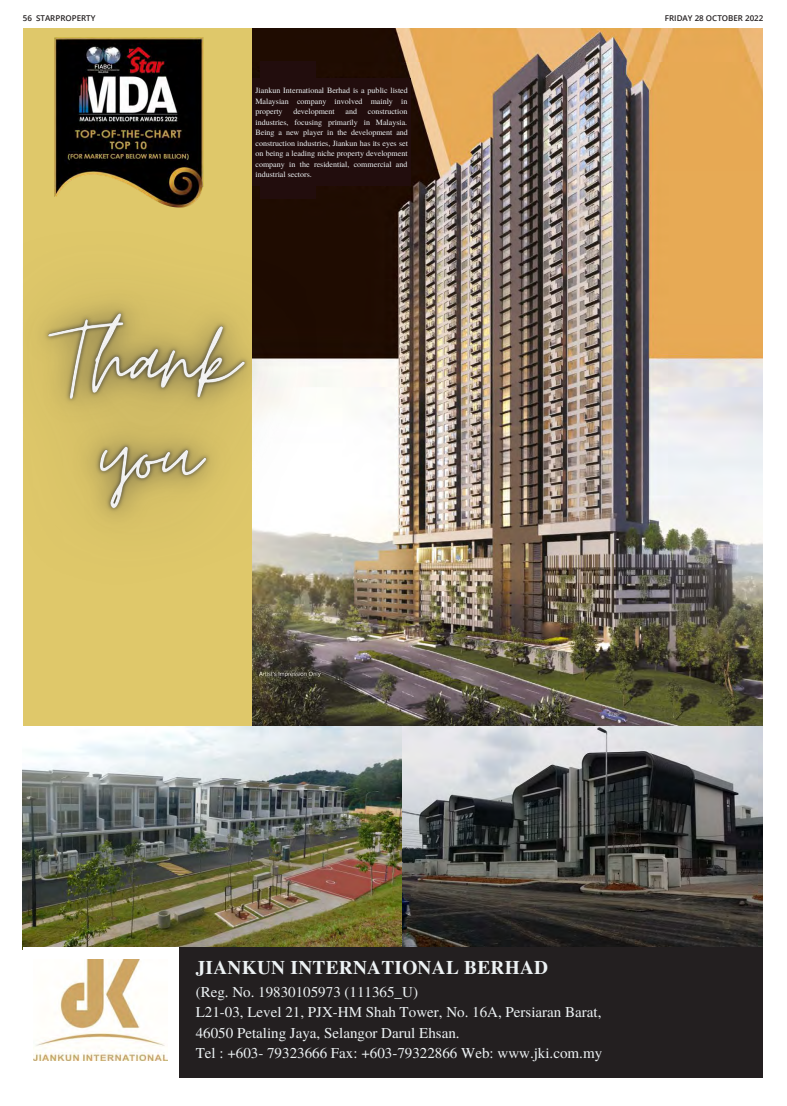
<style>
.page{position:relative;width:787px;height:1106px;background:#fff}
.page>*{position:absolute;margin:0;border:0;box-sizing:border-box;transform-origin:0 0}
.t1{font:700 19.3px "Te X Gyre Termes";letter-spacing:.015em;color:#edf2f4}
.t2{font:15px/20.3px "Te X Gyre Termes";color:#edf2f4}
.t3{font:8px/10.5px "Te X Gyre Termes";color:#edf2f4;text-align:justify}
.t4{font:600 8px "Open Sans";color:#231f20}
</style>
<div class="page">
<div style="left:23px;top:29px;width:739px;height:1048px;background:#dfc86a"></div>
<img style="left:252px;top:29px;width:510px;height:697px">
<img style="left:23px;top:726px;width:739px;height:220px">
<div style="left:23px;top:946px;width:739px;height:131px;background:#231f20"></div>
<img style="left:54px;top:37px;width:150px;height:97px">
<div style="left:23px;top:946px;width:155px;height:131px;background:#fff"></div>
<img style="left:33px;top:959px;width:135px;height:101px">
<img style="left:39px;top:134px;width:360px;height:551px">
<div style="left:260px;top:61px;width:56px;height:137px;background:#220d0d"></div>
<div style="left:252px;top:78px;width:159px;height:108px;background:#220d0d"></div>
<p class="t4" style="left:23px;top:12px;width:74px">56 STARPROPERTY</p>
<p class="t4" style="left:665px;top:12px;width:100px">FRIDAY 28 OCTOBER 2022</p>
<p class="t3" style="left:255px;top:85px;width:154px">Jiankun International Berhad is a public listed Malaysian company involved mainly in property</p>
<p class="t3" style="left:293px;top:106px;width:43px">development</p>
<p class="t3" style="left:345px;top:106px;width:13px">and</p>
<p class="t3" style="left:255px;top:106px;width:154px;text-indent:112px">construction industries, focusing primarily in Malaysia.<br>Being a new player in the development and construction industries, Jiankun has its eyes set on being a leading niche property development company in the residential, commercial and industrial sectors.</p>
<h1 class="t1" style="left:196px;top:952px;width:354px">JIANKUN INTERNATIONAL BERHAD</h1>
<h2 class="t2" style="left:196px;top:981px;width:408px">(Reg. No. 19830105973 (111365_U)<br>L21-03, Level 21, PJX-HM Shah Tower, No. 16A, Persiaran Barat, 46050 Petaling Jaya, Selangor Darul Ehsan.<br>Tel : +603- 79323666 Fax: +603-79322866 Web: www.jki.com.my</h2>
</div>
